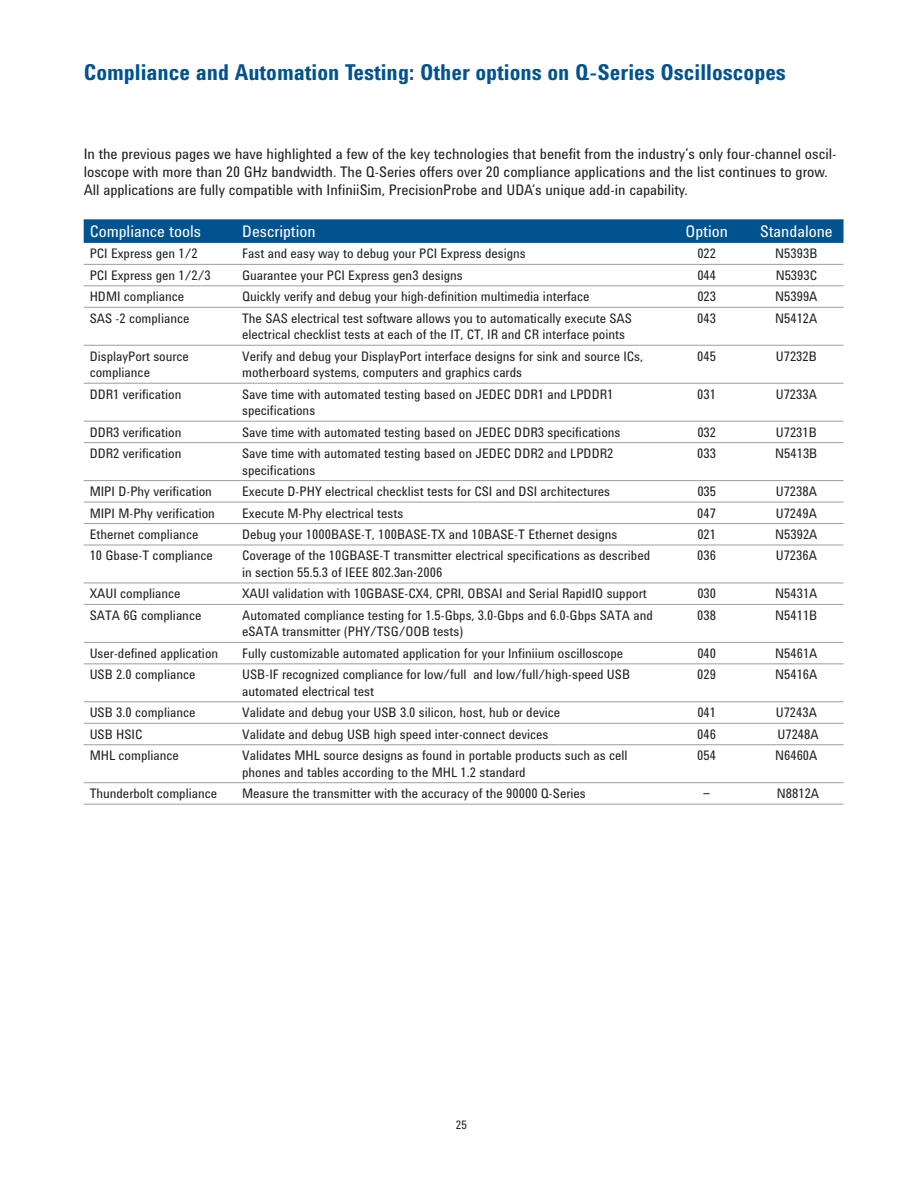
<style>
.page{position:relative;width:918px;height:1188px;background:#fff}
.page>*{position:absolute;margin:0;border:0;box-sizing:border-box;transform-origin:0 0}
.t1{font:700 22.5px "Agilent Condensed CFF";color:#00538e}
.t2{font:16.5px "Agilent Condensed CFF";color:#fff}
.t3{font:15px/18px "Agilent Condensed CFF";color:#231f20}
.t4{font:13.5px/16.5px "Agilent Condensed CFF";color:#231f20}
.t5{font:12px "Agilent Condensed CFF";color:#231f20}
</style>
<div class="page">
<svg style="left:84px;top:219px;width:760px;height:24px;background:#045690"></svg>
<hr style="left:84px;top:264px;width:760px;height:1px;background:#9b9da0">
<hr style="left:84px;top:285px;width:760px;height:1px;background:#9b9da0">
<hr style="left:84px;top:307px;width:760px;height:1px;background:#9b9da0">
<hr style="left:84px;top:345px;width:760px;height:1px;background:#9b9da0">
<hr style="left:84px;top:383px;width:760px;height:1px;background:#9b9da0">
<hr style="left:84px;top:421px;width:760px;height:1px;background:#9b9da0">
<hr style="left:84px;top:442px;width:760px;height:1px;background:#9b9da0">
<hr style="left:84px;top:480px;width:760px;height:1px;background:#9b9da0">
<hr style="left:84px;top:502px;width:760px;height:1px;background:#9b9da0">
<hr style="left:84px;top:523px;width:760px;height:1px;background:#9b9da0">
<hr style="left:84px;top:545px;width:760px;height:1px;background:#9b9da0">
<hr style="left:84px;top:583px;width:760px;height:1px;background:#9b9da0">
<hr style="left:84px;top:604px;width:760px;height:1px;background:#9b9da0">
<hr style="left:84px;top:642px;width:760px;height:1px;background:#9b9da0">
<hr style="left:84px;top:663px;width:760px;height:1px;background:#9b9da0">
<hr style="left:84px;top:701px;width:760px;height:1px;background:#9b9da0">
<hr style="left:84px;top:723px;width:760px;height:1px;background:#9b9da0">
<hr style="left:84px;top:744px;width:760px;height:1px;background:#9b9da0">
<hr style="left:84px;top:782px;width:760px;height:1px;background:#9b9da0">
<hr style="left:84px;top:804px;width:665px;height:1px;background:#9b9da0">
<hr style="left:749px;top:804px;width:95px;height:1px;background:#9b9da0">
<h1 class="t1" style="left:84px;top:64px;width:704px">Compliance and Automation Testing: Other options on Q-Series Oscilloscopes</h1>
<p class="t3" style="left:84px;top:147px;width:754px">In the previous pages we have highlighted a few of the key technologies that benefit from the industry’s only four-channel oscil&shy;loscope with more than 20 GHz bandwidth. The Q-Series offers over 20 compliance applications and the list continues to grow.<br>All applications are fully compatible with InfiniiSim, PrecisionProbe and UDA’s unique add-in capability.</p>
<p class="t2" style="left:90px;top:225px;width:113px">Compliance tools</p>
<p class="t2" style="left:242px;top:225px;width:75px">Description</p>
<p class="t2" style="left:685px;top:225px;width:44px">Option</p>
<p class="t2" style="left:760px;top:225px;width:74px">Standalone</p>
<p class="t4" style="left:90px;top:247px;width:110px">PCI Express gen 1/2</p>
<p class="t4" style="left:242px;top:247px;width:285px">Fast and easy way to debug your PCI Express designs</p>
<p class="t4" style="left:697px;top:247px;width:20px">022</p>
<p class="t4" style="left:775px;top:247px;width:44px">N5393B</p>
<p class="t4" style="left:90px;top:268px;width:123px">PCI Express gen 1/2/3</p>
<p class="t4" style="left:242px;top:268px;width:222px">Guarantee your PCI Express gen3 designs</p>
<p class="t4" style="left:697px;top:268px;width:20px">044</p>
<p class="t4" style="left:776px;top:268px;width:43px">N5393C</p>
<p class="t4" style="left:90px;top:290px;width:96px">HDMI compliance</p>
<p class="t4" style="left:242px;top:290px;width:349px">Quickly verify and debug your high-definition multimedia interface</p>
<p class="t4" style="left:697px;top:290px;width:20px">023</p>
<p class="t4" style="left:775px;top:290px;width:44px">N5399A</p>
<p class="t4" style="left:90px;top:311px;width:101px">SAS -2 compliance</p>
<p class="t4" style="left:242px;top:311px;width:391px">The SAS electrical test software allows you to automatically execute SAS electrical checklist tests at each of the IT, CT, IR and CR interface points</p>
<p class="t4" style="left:697px;top:311px;width:20px">043</p>
<p class="t4" style="left:775px;top:311px;width:44px">N5412A</p>
<p class="t4" style="left:90px;top:349px;width:101px">DisplayPort source compliance</p>
<p class="t4" style="left:242px;top:349px;width:402px">Verify and debug your DisplayPort interface designs for sink and source ICs, motherboard systems, computers and graphics cards</p>
<p class="t4" style="left:697px;top:349px;width:20px">045</p>
<p class="t4" style="left:776px;top:349px;width:43px">U7232B</p>
<p class="t4" style="left:90px;top:387px;width:93px">DDR1 verification</p>
<p class="t4" style="left:242px;top:387px;width:373px">Save time with automated testing based on JEDEC DDR1 and LPDDR1 specifications</p>
<p class="t4" style="left:697px;top:387px;width:20px">031</p>
<p class="t4" style="left:776px;top:387px;width:43px">U7233A</p>
<p class="t4" style="left:90px;top:425px;width:93px">DDR3 verification</p>
<p class="t4" style="left:242px;top:425px;width:380px">Save time with automated testing based on JEDEC DDR3 specifications</p>
<p class="t4" style="left:697px;top:425px;width:20px">032</p>
<p class="t4" style="left:776px;top:425px;width:43px">U7231B</p>
<p class="t4" style="left:90px;top:447px;width:93px">DDR2 verification</p>
<p class="t4" style="left:242px;top:447px;width:373px">Save time with automated testing based on JEDEC DDR2 and LPDDR2 specifications</p>
<p class="t4" style="left:697px;top:447px;width:20px">033</p>
<p class="t4" style="left:775px;top:447px;width:44px">N5413B</p>
<p class="t4" style="left:90px;top:485px;width:124px">MIPI D-Phy verification</p>
<p class="t4" style="left:242px;top:485px;width:370px">Execute D-PHY electrical checklist tests for CSI and DSI architectures</p>
<p class="t4" style="left:697px;top:485px;width:20px">035</p>
<p class="t4" style="left:776px;top:485px;width:43px">U7238A</p>
<p class="t4" style="left:90px;top:506px;width:127px">MIPI M-Phy verification</p>
<p class="t4" style="left:242px;top:506px;width:163px">Execute M-Phy electrical tests</p>
<p class="t4" style="left:697px;top:506px;width:20px">047</p>
<p class="t4" style="left:776px;top:506px;width:43px">U7249A</p>
<p class="t4" style="left:90px;top:528px;width:110px">Ethernet compliance</p>
<p class="t4" style="left:242px;top:528px;width:377px">Debug your 1000BASE-T, 100BASE-TX and 10BASE-T Ethernet designs</p>
<p class="t4" style="left:697px;top:528px;width:20px">021</p>
<p class="t4" style="left:775px;top:528px;width:44px">N5392A</p>
<p class="t4" style="left:90px;top:549px;width:125px">10 Gbase-T compliance</p>
<p class="t4" style="left:242px;top:549px;width:409px">Coverage of the 10GBASE-T transmitter electrical specifications as described in section 55.5.3 of IEEE 802.3an-2006</p>
<p class="t4" style="left:697px;top:549px;width:20px">036</p>
<p class="t4" style="left:776px;top:549px;width:43px">U7236A</p>
<p class="t4" style="left:90px;top:587px;width:92px">XAUI compliance</p>
<p class="t4" style="left:242px;top:587px;width:406px">XAUI validation with 10GBASE-CX4, CPRI, OBSAI and Serial RapidIO support</p>
<p class="t4" style="left:697px;top:587px;width:20px">030</p>
<p class="t4" style="left:775px;top:587px;width:44px">N5431A</p>
<p class="t4" style="left:90px;top:609px;width:113px">SATA 6G compliance</p>
<p class="t4" style="left:242px;top:609px;width:412px">Automated compliance testing for 1.5-Gbps, 3.0-Gbps and 6.0-Gbps SATA and eSATA transmitter (PHY/TSG/OOB tests)</p>
<p class="t4" style="left:697px;top:609px;width:20px">038</p>
<p class="t4" style="left:775px;top:609px;width:44px">N5411B</p>
<p class="t4" style="left:90px;top:646px;width:130px">User-defined application</p>
<p class="t4" style="left:242px;top:646px;width:383px">Fully customizable automated application for your Infiniium oscilloscope</p>
<p class="t4" style="left:697px;top:646px;width:20px">040</p>
<p class="t4" style="left:775px;top:646px;width:44px">N5461A</p>
<p class="t4" style="left:90px;top:668px;width:107px">USB 2.0 compliance</p>
<p class="t4" style="left:242px;top:668px;width:390px">USB-IF recognized compliance for low/full and low/full/high-speed USB automated electrical test</p>
<p class="t4" style="left:697px;top:668px;width:20px">029</p>
<p class="t4" style="left:775px;top:668px;width:44px">N5416A</p>
<p class="t4" style="left:90px;top:706px;width:107px">USB 3.0 compliance</p>
<p class="t4" style="left:242px;top:706px;width:320px">Validate and debug your USB 3.0 silicon, host, hub or device</p>
<p class="t4" style="left:697px;top:706px;width:20px">041</p>
<p class="t4" style="left:776px;top:706px;width:43px">U7243A</p>
<p class="t4" style="left:90px;top:727px;width:54px">USB HSIC</p>
<p class="t4" style="left:242px;top:727px;width:308px">Validate and debug USB high speed inter-connect devices</p>
<p class="t4" style="left:697px;top:727px;width:20px">046</p>
<p class="t4" style="left:777px;top:727px;width:43px">U7248A</p>
<p class="t4" style="left:90px;top:749px;width:91px">MHL compliance</p>
<p class="t4" style="left:242px;top:749px;width:387px">Validates MHL source designs as found in portable products such as cell phones and tables according to the MHL 1.2 standard</p>
<p class="t4" style="left:697px;top:749px;width:20px">054</p>
<p class="t4" style="left:775px;top:749px;width:44px">N6460A</p>
<p class="t4" style="left:90px;top:787px;width:129px">Thunderbolt compliance</p>
<p class="t4" style="left:242px;top:787px;width:345px">Measure the transmitter with the accuracy of the 90000 Q-Series</p>
<p class="t4" style="left:703px;top:787px;width:9px">−</p>
<p class="t4" style="left:777px;top:787px;width:44px">N8812A</p>
<p class="t5" style="left:456px;top:1120px;width:13px">25</p>
</div>
